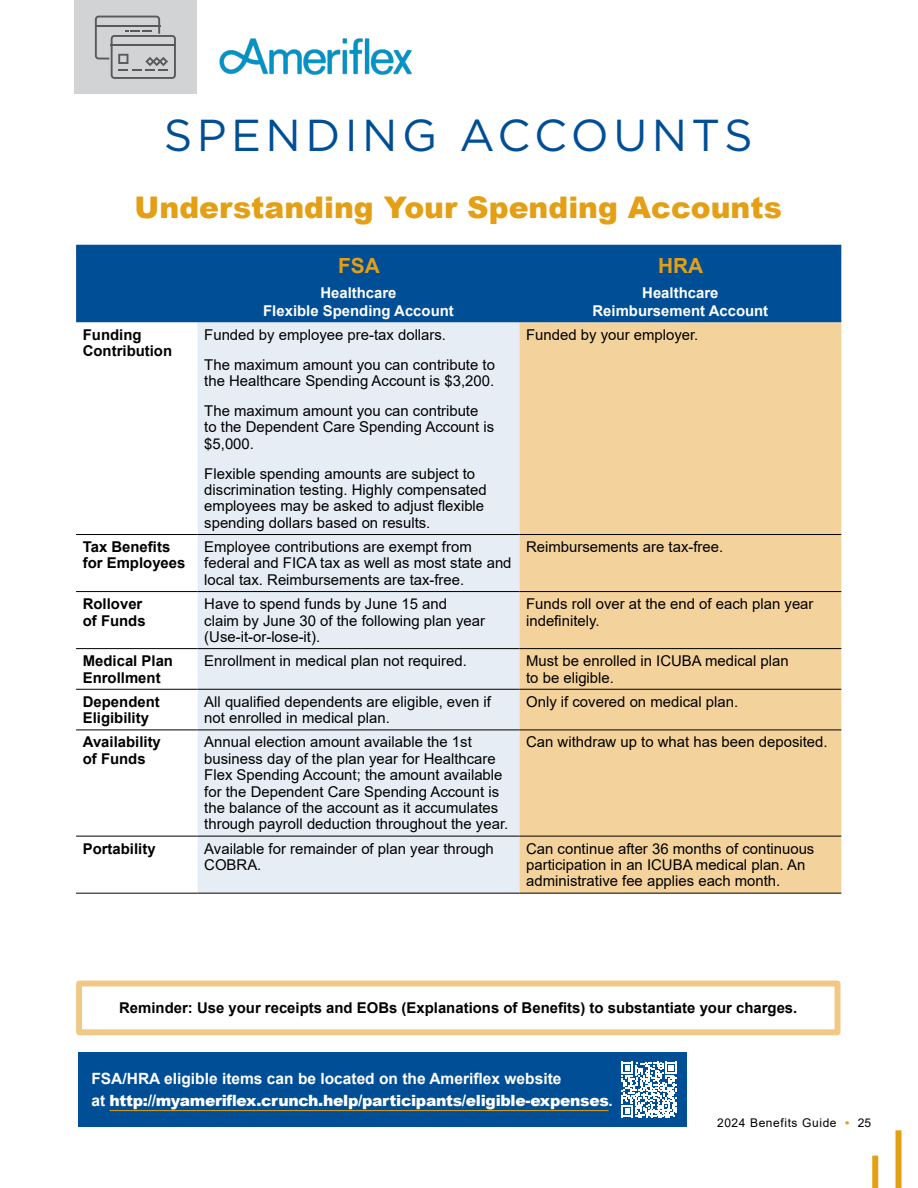
<style>
.page{position:relative;width:918px;height:1188px;background:#fff}
.page>*{position:absolute;margin:0;border:0;box-sizing:border-box;transform-origin:0 0}
.t1{font:44.7px "Gotham";letter-spacing:.1em;color:#004e96}
.t2{font:900 29.85px "Arial";color:#e49f15}
.t3{font:700 20.85px "Arial";color:#e49f15}
.t4{font:900 15.6px/21.8px "Arial";letter-spacing:-.02em;color:#fff}
.t5{font:14.85px/16.4px "Arial";color:#000}
.t6{font:700 14.85px/16.4px "Arial";color:#000}
.t7{font:700 14.85px/17.9px "Arial";color:#fff;text-align:center}
.t8{font:12px "Arial";letter-spacing:.05em;color:#000}
.s1{font-weight:700}
.s2{font-weight:700;color:#e49f15}
</style>
<div class="page">
<div style="left:74px;top:0;width:123px;height:94px;background:#d1d3d4"></div>
<svg style="left:95px;top:16px;width:81px;height:63px"></svg>
<img style="left:219px;top:38px;width:193px;height:37px">
<div style="left:76px;top:245px;width:765px;height:78px;background:#004e96"></div>
<svg style="left:76px;top:323px;width:122px;height:570px"></svg>
<div style="left:198px;top:323px;width:321px;height:570px;background:#e6edf5"></div>
<div style="left:519px;top:323px;width:322px;height:570px;background:#f4d29c"></div>
<hr style="left:76px;top:534px;width:122px;height:1px;background:#000">
<hr style="left:198px;top:534px;width:321px;height:1px;background:#000">
<hr style="left:519px;top:534px;width:322px;height:1px;background:#000">
<hr style="left:76px;top:591px;width:122px;height:1px;background:#000">
<hr style="left:198px;top:591px;width:321px;height:1px;background:#000">
<hr style="left:519px;top:591px;width:322px;height:1px;background:#000">
<hr style="left:76px;top:648px;width:122px;height:1px;background:#000">
<hr style="left:198px;top:648px;width:321px;height:1px;background:#000">
<hr style="left:519px;top:648px;width:322px;height:1px;background:#000">
<hr style="left:76px;top:689px;width:122px;height:1px;background:#000">
<hr style="left:198px;top:689px;width:321px;height:1px;background:#000">
<hr style="left:519px;top:689px;width:322px;height:1px;background:#000">
<hr style="left:76px;top:730px;width:122px;height:1px;background:#000">
<hr style="left:198px;top:730px;width:321px;height:1px;background:#000">
<hr style="left:519px;top:730px;width:322px;height:1px;background:#000">
<hr style="left:76px;top:836px;width:122px;height:1px;background:#000">
<hr style="left:198px;top:836px;width:321px;height:1px;background:#000">
<hr style="left:519px;top:836px;width:322px;height:1px;background:#000">
<hr style="left:76px;top:893px;width:122px;height:1px;background:#000">
<hr style="left:198px;top:893px;width:321px;height:1px;background:#000">
<hr style="left:519px;top:893px;width:322px;height:1px;background:#000">
<div style="left:76px;top:981px;width:765px;height:54px;border:6px solid #f1c987"></div>
<div style="left:78px;top:1052px;width:608px;height:75px;background:#004e96"></div>
<hr style="left:110px;top:1110px;width:499px;height:1px;background:#e49f15">
<svg style="left:621px;top:1062px;width:56px;height:55px"></svg>
<div style="left:896px;top:1130px;width:6px;height:58px;background:#e49f15"></div>
<div style="left:872px;top:1156px;width:6px;height:32px;background:#e49f15"></div>
<h1 class="t1" style="left:164px;top:106px;width:591px">SPENDING ACCOUNTS</h1>
<h2 class="t2" style="left:135px;top:186px;width:649px">Understanding Your Spending Accounts</h2>
<h3 class="t3" style="left:338px;top:251px;width:43px">FSA</h3>
<p class="t7" style="left:263px;top:284px;width:192px">Healthcare<br>Flexible Spending Account</p>
<h3 class="t3" style="left:658px;top:251px;width:47px">HRA</h3>
<p class="t7" style="left:592px;top:284px;width:177px">Healthcare<br>Reimbursement Account</p>
<p class="t6" style="left:83px;top:327px;width:91px">Funding<br>Contribution</p>
<p class="t5" style="left:204px;top:320px;width:292px;line-height:29.8px">Funded by employee pre-tax dollars.<br>The maximum amount you can contribute to</p>
<p class="t5" style="left:204px;top:366px;width:291px;line-height:29.8px">the Healthcare Spending Account is $3,200.<br>The maximum amount you can contribute</p>
<p class="t5" style="left:204px;top:419px;width:291px">to the Dependent Care Spending Account is $5,000.</p>
<p class="t5" style="left:204px;top:465px;width:284px">Flexible spending amounts are subject to discrimination testing. Highly compensated employees may be asked to adjust flexible spending dollars based on results.</p>
<p class="t5" style="left:526px;top:327px;width:174px">Funded by your employer.</p>
<p class="t6" style="left:83px;top:539px;width:104px">Tax Benefits for Employees</p>
<p class="t5" style="left:204px;top:539px;width:309px">Employee contributions are exempt from federal and FICA tax as well as most state and local tax. Reimbursements are tax-free.</p>
<p class="t5" style="left:526px;top:539px;width:199px">Reimbursements are tax-free.</p>
<p class="t6" style="left:83px;top:596px;width:64px">Rollover of Funds</p>
<p class="t5" style="left:204px;top:596px;width:282px">Have to spend funds by June 15 and claim by June 30 of the following plan year (Use-it-or-lose-it).</p>
<p class="t5" style="left:526px;top:596px;width:289px">Funds roll over at the end of each plan year indefinitely.</p>
<p class="t6" style="left:83px;top:653px;width:92px">Medical Plan<br>Enrollment</p>
<p class="t5" style="left:204px;top:653px;width:264px">Enrollment in medical plan not required.</p>
<p class="t5" style="left:526px;top:653px;width:264px">Must be enrolled in ICUBA medical plan to be eligible.</p>
<p class="t6" style="left:83px;top:694px;width:78px">Dependent<br>Eligibility</p>
<p class="t5" style="left:204px;top:693px;width:288px">All qualified dependents are eligible, even if not enrolled in medical plan.</p>
<p class="t5" style="left:526px;top:693px;width:214px">Only if covered on medical plan.</p>
<p class="t6" style="left:83px;top:734px;width:80px">Availability of Funds</p>
<p class="t5" style="left:204px;top:734px;width:306px">Annual election amount available the 1st business day of the plan year for Healthcare Flex Spending Account; the amount available for the Dependent Care Spending Account is the balance of the account as it accumulates through payroll deduction throughout the year.</p>
<p class="t5" style="left:526px;top:734px;width:303px">Can withdraw up to what has been deposited.</p>
<p class="t6" style="left:83px;top:840px;width:74px">Portability</p>
<p class="t5" style="left:204px;top:840px;width:291px">Available for remainder of plan year through<br>COBRA.</p>
<p class="t5" style="left:526px;top:840px;width:290px">Can continue after 36 months of continuous participation in an ICUBA medical plan. An administrative fee applies each month.</p>
<p class="t6" style="left:119px;top:1000px;width:680px">Reminder: Use your receipts and EOBs (Explanations of Benefits) to substantiate your charges.</p>
<p class="t4" style="left:91px;top:1067px;width:523px"><span class="s1">FSA/HRA eligible items can be located on the Ameriflex website<br>at</span> http://myameriflex.crunch.help/participants/eligible-expenses<span class="s1">.</span></p>
<p class="t8" style="left:717px;top:1114px;width:156px">2024 Benefits Guide <span class="s2">•</span> 25</p>
</div>
